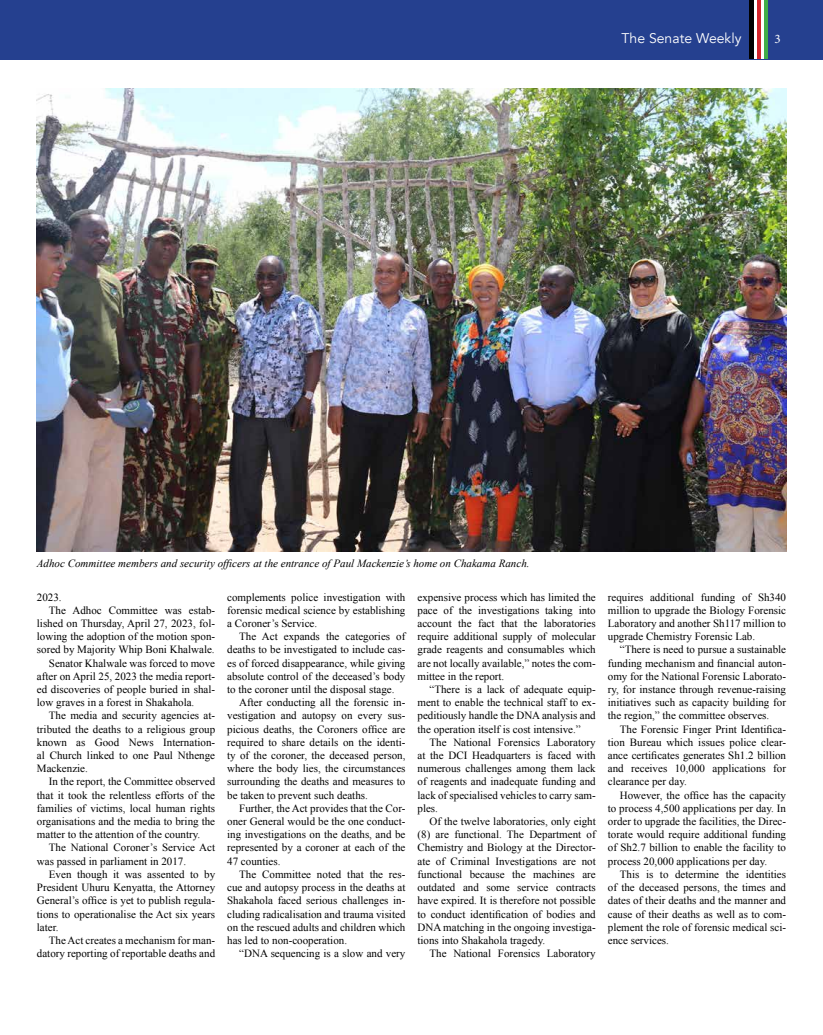
<style>
.page{position:relative;width:823px;height:1035px;background:#fff}
.page>*{position:absolute;margin:0;border:0;box-sizing:border-box;transform-origin:0 0}
.t1{font:14px "Avenir";color:#fff}
.t2{font:13px "Minion Pro";color:#fff}
.t3{font:11px/13.2px "Times New Roman";color:#000;text-align:justify}
.t4{font:italic 11px "Times New Roman";color:#000}
</style>
<div class="page">
<div style="left:0;top:0;width:822px;height:60px;background:#25408f"></div>
<hr style="left:749px;top:0;width:4px;height:59px;background:#000">
<svg style="left:756px;top:0;width:4px;height:59px"></svg>
<svg style="left:763px;top:0;width:4px;height:59px"></svg>
<hr style="left:754px;top:0;width:2px;height:59px;background:#fff">
<hr style="left:760px;top:0;width:3px;height:59px;background:#fff">
<img style="left:37px;top:89px;width:748px;height:462px">
<p class="t1" style="left:621px;top:30px;width:121px">The Senate Weekly</p>
<p class="t2" style="left:774px;top:30px;width:8px">3</p>
<p class="t4" style="left:37px;top:556px;width:494px">Adhoc Committee members and security officers at the entrance of Paul Mackenzie’s home on Chakama Ranch.</p>
<p class="t3" style="left:37px;top:590px;width:26px">2023.</p>
<p class="t3" style="left:49px;top:603px;width:168px">The Adhoc Committee was estab-</p>
<p class="t3" style="left:37px;top:616px;width:180px">lished on Thursday, April 27, 2023, fol-</p>
<p class="t3" style="left:37px;top:630px;width:180px">lowing the adoption of the motion spon-</p>
<p class="t3" style="left:37px;top:643px;width:179px">sored by Majority Whip Boni Khalwale.</p>
<p class="t3" style="left:49px;top:656px;width:168px">Senator Khalwale was forced to move</p>
<p class="t3" style="left:37px;top:669px;width:180px">after on April 25, 2023 the media report-</p>
<p class="t3" style="left:37px;top:682px;width:180px">ed discoveries of people buried in shal-</p>
<p class="t3" style="left:37px;top:696px;width:159px">low graves in a forest in Shakahola.</p>
<p class="t3" style="left:49px;top:709px;width:168px">The media and security agencies at-</p>
<p class="t3" style="left:37px;top:722px;width:180px">tributed the deaths to a religious group</p>
<p class="t3" style="left:37px;top:735px;width:180px">known as Good News Internation-</p>
<p class="t3" style="left:37px;top:748px;width:180px">al Church linked to one Paul Nthenge</p>
<p class="t3" style="left:37px;top:762px;width:53px">Mackenzie.</p>
<p class="t3" style="left:49px;top:775px;width:168px">In the report, the Committee observed</p>
<p class="t3" style="left:37px;top:788px;width:180px">that it took the relentless efforts of the</p>
<p class="t3" style="left:37px;top:801px;width:180px">families of victims, local human rights</p>
<p class="t3" style="left:37px;top:814px;width:180px">organisations and the media to bring the</p>
<p class="t3" style="left:37px;top:828px;width:165px">matter to the attention of the country.</p>
<p class="t3" style="left:49px;top:841px;width:168px">The National Coroner’s Service Act</p>
<p class="t3" style="left:37px;top:854px;width:151px">was passed in parliament in 2017.</p>
<p class="t3" style="left:49px;top:867px;width:168px">Even though it was assented to by</p>
<p class="t3" style="left:37px;top:880px;width:180px">President Uhuru Kenyatta, the Attorney</p>
<p class="t3" style="left:37px;top:894px;width:180px">General’s office is yet to publish regula-</p>
<p class="t3" style="left:37px;top:907px;width:180px">tions to operationalise the Act six years</p>
<p class="t3" style="left:37px;top:920px;width:23px">later.</p>
<p class="t3" style="left:49px;top:933px;width:168px">The Act creates a mechanism for man-</p>
<p class="t3" style="left:37px;top:946px;width:180px">datory reporting of reportable deaths and</p>
<p class="t3" style="left:227px;top:590px;width:180px">complements police investigation with forensic medical science by establishing a Coroner’s Service.</p>
<p class="t3" style="left:239px;top:630px;width:168px">The Act expands the categories of</p>
<p class="t3" style="left:227px;top:643px;width:180px">deaths to be investigated to include cas-</p>
<p class="t3" style="left:227px;top:656px;width:180px">es of forced disappearance, while giving</p>
<p class="t3" style="left:227px;top:669px;width:180px">absolute control of the deceased’s body</p>
<p class="t3" style="left:227px;top:682px;width:169px">to the coroner until the disposal stage.</p>
<p class="t3" style="left:239px;top:696px;width:168px">After conducting all the forensic in-</p>
<p class="t3" style="left:227px;top:709px;width:180px">vestigation and autopsy on every sus-</p>
<p class="t3" style="left:227px;top:722px;width:180px">picious deaths, the Coroners office are</p>
<p class="t3" style="left:227px;top:735px;width:180px">required to share details on the identi-</p>
<p class="t3" style="left:227px;top:748px;width:180px">ty of the coroner, the deceased person,</p>
<p class="t3" style="left:227px;top:762px;width:180px">where the body lies, the circumstances</p>
<p class="t3" style="left:227px;top:775px;width:180px">surrounding the deaths and measures to</p>
<p class="t3" style="left:227px;top:788px;width:142px">be taken to prevent such deaths.</p>
<p class="t3" style="left:239px;top:801px;width:168px">Further, the Act provides that the Cor-</p>
<p class="t3" style="left:227px;top:814px;width:180px">oner General would be the one conduct-</p>
<p class="t3" style="left:227px;top:828px;width:180px">ing investigations on the deaths, and be</p>
<p class="t3" style="left:227px;top:841px;width:180px">represented by a coroner at each of the</p>
<p class="t3" style="left:227px;top:854px;width:55px">47 counties.</p>
<p class="t3" style="left:239px;top:867px;width:168px">The Committee noted that the res-</p>
<p class="t3" style="left:227px;top:880px;width:180px">cue and autopsy process in the deaths at</p>
<p class="t3" style="left:227px;top:894px;width:180px">Shakahola faced serious challenges in-</p>
<p class="t3" style="left:227px;top:907px;width:180px">cluding radicalisation and trauma visited</p>
<p class="t3" style="left:227px;top:920px;width:180px">on the rescued adults and children which</p>
<p class="t3" style="left:227px;top:933px;width:121px">has led to non-cooperation.</p>
<p class="t3" style="left:239px;top:946px;width:168px">“DNA sequencing is a slow and very</p>
<p class="t3" style="left:417px;top:590px;width:180px">expensive process which has limited the pace of the investigations taking into account the fact that the laboratories require additional supply of molecular grade reagents and consumables which are not locally available,” notes the com&shy;mittee in the report.</p>
<p class="t3" style="left:417px;top:682px;width:180px;text-indent:12px">“There is a lack of adequate equip&shy;ment to enable the technical staff to ex&shy;peditiously handle the DNA analysis and the operation itself is cost intensive.”</p>
<p class="t3" style="left:417px;top:735px;width:180px;text-indent:12px">The National Forensics Laboratory at the DCI Headquarters is faced with numerous challenges among them lack of reagents and inadequate funding and lack of specialised vehicles to carry sam&shy;ples.</p>
<p class="t3" style="left:417px;top:814px;width:180px;text-indent:12px">Of the twelve laboratories, only eight (8) are functional. The Department of Chemistry and Biology at the Director&shy;ate of Criminal Investigations are not functional because the machines are outdated and some service contracts have expired. It is therefore not possible to conduct identification of bodies and DNA matching in the ongoing investiga&shy;tions into Shakahola tragedy.</p>
<p class="t3" style="left:429px;top:946px;width:168px">The National Forensics Laboratory</p>
<p class="t3" style="left:607px;top:590px;width:180px">requires additional funding of Sh340 million to upgrade the Biology Forensic Laboratory and another Sh117 million to upgrade Chemistry Forensic Lab.</p>
<p class="t3" style="left:607px;top:643px;width:180px;text-indent:12px">“There is need to pursue a sustainable funding mechanism and financial auton&shy;omy for the National Forensic Laborato&shy;ry, for instance through revenue-raising initiatives such as capacity building for the region,” the committee observes.</p>
<p class="t3" style="left:607px;top:722px;width:180px;text-indent:12px">The Forensic Finger Print Identifica&shy;tion Bureau which issues police clear&shy;ance certificates generates Sh1.2 billion and receives 10,000 applications for clearance per day.</p>
<p class="t3" style="left:607px;top:788px;width:180px;text-indent:12px">However, the office has the capacity to process 4,500 applications per day. In order to upgrade the facilities, the Direc&shy;torate would require additional funding of Sh2.7 billion to enable the facility to process 20,000 applications per day.</p>
<p class="t3" style="left:607px;top:867px;width:180px;text-indent:12px">This is to determine the identities of the deceased persons, the times and dates of their deaths and the manner and cause of their deaths as well as to com&shy;plement the role of forensic medical sci&shy;ence services.</p>
</div>
